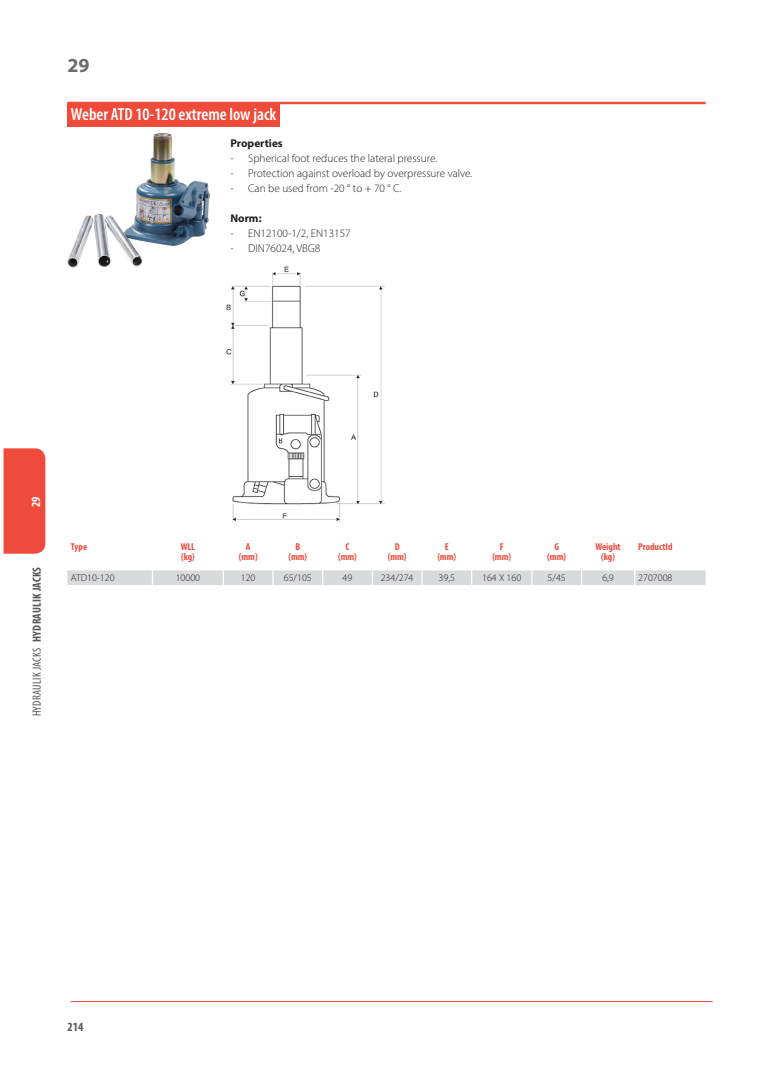
<style>
.page{position:relative;width:773px;height:1081px;background:#fff}
.page>*{position:absolute;margin:0;border:0;box-sizing:border-box;transform-origin:0 0}
.t1{font:700 20px "Myriad Pro";color:#6c6d70}
.t2{font:600 condensed 17.5px "Myriad Pro";color:#fff}
.t3{font:700 condensed 12.5px "Myriad Pro";color:#57585a}
.t4{font:700 condensed 12.5px "Myriad Pro";color:#fff}
.t5{font:condensed 11.88px "Myriad Pro";letter-spacing:.02em;color:#57585a}
.t6{font:300 11.25px "Myriad Pro";color:#231f20}
.t7{font:700 11.25px "Myriad Pro";color:#231f20}
.t8{font:700 condensed 10px/10px "Myriad Pro";color:#ef4b3d;text-align:center}
.t9{font:300 10px "Myriad Pro";color:#231f20}
.s1{font-weight:700}
</style>
<div class="page">
<hr style="left:71px;top:1001px;width:641px;height:1px;background:#ef4b3d">
<div style="left:4px;top:448px;width:41px;height:106px;background:#ef4b3d"></div>
<hr style="left:67px;top:102px;width:638px;height:2px;background:#ef4b3a">
<div style="left:67px;top:103px;width:213px;height:24px;background:#ef4b3a"></div>
<img style="left:227px;top:267px;width:157px;height:255px">
<svg style="left:67px;top:570px;width:638px;height:15px;background:#dadbdd"></svg>
<img style="left:67px;top:133px;width:142px;height:135px">
<h1 class="t1" style="left:67px;top:52px;width:24px">29</h1>
<h2 class="t2" style="left:71px;top:103px;width:207px">Weber ATD 10-120 extreme low jack</h2>
<p class="t7" style="left:230px;top:136px;width:54px">Properties</p>
<p class="t6" style="left:230px;top:151px;width:208px">- Spherical foot reduces the lateral pressure.</p>
<p class="t6" style="left:230px;top:166px;width:243px">- Protection against overload by overpressure valve.</p>
<p class="t6" style="left:230px;top:181px;width:173px">- Can be used from -20 ° to + 70 ° C.</p>
<p class="t7" style="left:230px;top:211px;width:33px">Norm:</p>
<p class="t6" style="left:230px;top:226px;width:122px">- EN12100-1/2, EN13157</p>
<p class="t6" style="left:230px;top:241px;width:91px">- DIN76024, VBG8</p>
<p class="t4" style="left:28px;top:507px;width:12px;rotate:-90deg">29</p>
<p class="t5" style="left:30px;top:716px;width:151px;rotate:-90deg">Hydraulik jacks <span class="s1">Hydraulik jacks</span></p>
<p class="t8" style="left:71px;top:541px;width:18px">Type</p>
<p class="t8" style="left:181px;top:541px;width:16px;text-align:left">WLL (kg)</p>
<p class="t8" style="left:239px;top:541px;width:20px">A (mm)</p>
<p class="t8" style="left:288px;top:541px;width:20px">B (mm)</p>
<p class="t8" style="left:338px;top:541px;width:20px">C (mm)</p>
<p class="t8" style="left:387px;top:541px;width:20px">D (mm)</p>
<p class="t8" style="left:437px;top:541px;width:20px">E (mm)</p>
<p class="t8" style="left:492px;top:541px;width:20px">F (mm)</p>
<p class="t8" style="left:547px;top:541px;width:20px">G (mm)</p>
<p class="t8" style="left:595px;top:541px;width:27px">Weight (kg)</p>
<p class="t8" style="left:638px;top:541px;width:36px">ProductId</p>
<p class="t9" style="left:71px;top:572px;width:45px">ATD10-120</p>
<p class="t9" style="left:176px;top:572px;width:26px">10000</p>
<p class="t9" style="left:241px;top:572px;width:16px">120</p>
<p class="t9" style="left:284px;top:572px;width:29px">65/105</p>
<p class="t9" style="left:342px;top:572px;width:11px">49</p>
<p class="t9" style="left:380px;top:572px;width:34px">234/274</p>
<p class="t9" style="left:438px;top:572px;width:18px">39,5</p>
<p class="t9" style="left:482px;top:572px;width:41px">164 X 160</p>
<p class="t9" style="left:547px;top:572px;width:20px">5/45</p>
<p class="t9" style="left:602px;top:572px;width:13px">6,9</p>
<p class="t9" style="left:638px;top:572px;width:36px">2707008</p>
<p class="t3" style="left:67px;top:1019px;width:17px">214</p>
</div>
